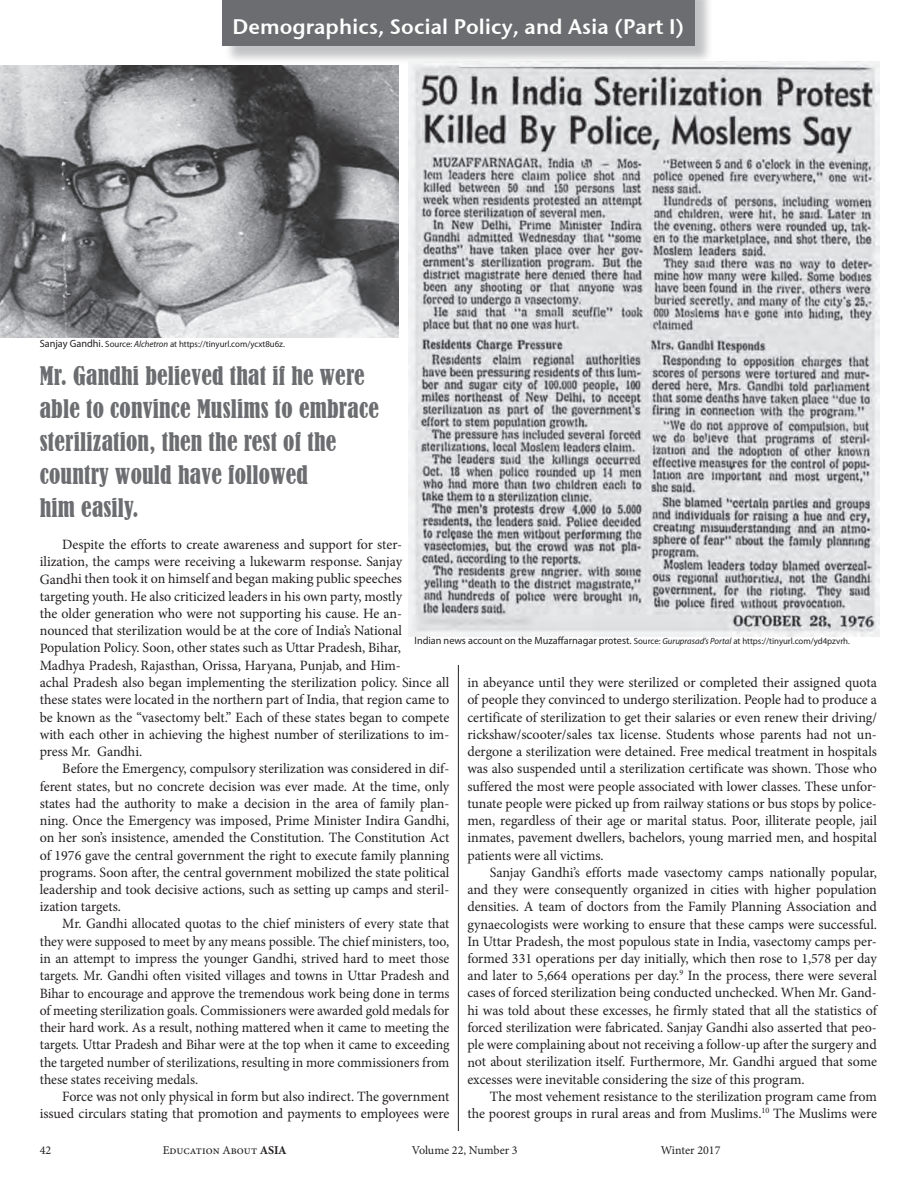
<style>
.page{position:relative;width:918px;height:1188px;background:#fff}
.page>*{position:absolute;margin:0;border:0;box-sizing:border-box;transform-origin:0 0}
.t1{font:condensed 24px/33px "Bernard";letter-spacing:.01em;color:#6c6d70}
.t2{font:21px "Stone Sans Sem ITCTT Semi";color:#fff}
.t3{font:14.25px/17.2px "Minion Pro";color:#231f20;text-align:justify}
.t4{font:14.25px/17.2px "Minion Pro";color:#231f20;text-align:justify;scale:.96 1}
.t5{font:12px "Minion Pro";color:#231f20}
.t6{font:10.5px "Myriad Pro";color:#231f20}
.t7{font:9px "Myriad Pro";color:#231f20}
.s1{font-size:10.5px}
.s2{font-style:italic}
.s3{font-size:9px}
.s4{font-style:italic;font-size:9px}
.s5{font-weight:700}
</style>
<div class="page">
<div style="left:224px;top:0;width:490px;height:64px;background:#808285;opacity:.48"></div>
<div style="left:222px;top:0;width:473px;height:46px;background:#6c6d70"></div>
<hr style="left:458px;top:665px;width:1px;height:466px;background:#231f20">
<img style="left:409px;top:61px;width:470px;height:575px">
<img style="left:0;top:66px;width:399px;height:271px">
<h2 class="t2" style="left:233px;top:9px;width:453px">Demographics, Social Policy, and Asia (Part I)</h2>
<p class="t7" style="left:40px;top:339px;width:247px"><span class="s1">Sanjay Gandhi.</span> Source: <span class="s2">Alchetron</span> at https://tinyurl.com/ycxt8u6z.</p>
<h1 class="t1" style="left:40px;top:360px;width:341px">Mr. Gandhi believed that if he were able to convince Muslims to embrace sterilization, then the rest of the country would have followed<br>him easily.</h1>
<p class="t3" style="left:40px;top:536px;width:411px;text-align:left;text-indent:22px">Despite the efforts to create awareness and support for ster&shy;ilization, the camps were receiving a lukewarm response. Sanjay<br>Gandhi then took it on himself and began making public speeches targeting youth. He also criticized leaders in his own party, mostly<br>the older generation who were not supporting his cause. He an&shy;nounced that sterilization would be at the core of India’s National Population Policy. Soon, other states such as Uttar Pradesh, Bihar, Madhya Pradesh, Rajasthan, Orissa, Haryana, Punjab, and Him-<br>achal Pradesh also began implementing the sterilization policy. Since all these states were located in the northern part of India, that region came to be known as the “vasectomy belt.” Each of these states began to compete with each other in achieving the highest number of sterilizations to im&shy;press Mr. Gandhi.</p>
<p class="t3" style="left:40px;top:760px;width:411px;text-indent:22px">Before the Emergency, compulsory sterilization was considered in dif&shy;ferent states, but no concrete decision was ever made. At the time, only states had the authority to make a decision in the area of family plan&shy;ning. Once the Emergency was imposed, Prime Minister Indira Gandhi, on her son’s insistence, amended the Constitution. The Constitution Act of 1976 gave the central government the right to execute family planning programs. Soon after, the central government mobilized the state political leadership and took decisive actions, such as setting up camps and steril&shy;ization targets.</p>
<p class="t4" style="left:40px;top:915px;width:428px;text-indent:23px">Mr. Gandhi allocated quotas to the chief ministers of every state that they were supposed to meet by any means possible. The chief ministers, too, in an attempt to impress the younger Gandhi, strived hard to meet those targets. Mr. Gandhi often visited villages and towns in Uttar Pradesh and Bihar to encourage and approve the tremendous work being done in terms of meeting sterilization goals. Commissioners were awarded gold medals for their hard work. As a result, nothing mattered when it came to meeting the targets. Uttar Pradesh and Bihar were at the top when it came to exceeding the targeted number of sterilizations, resulting in more commissioners from these states receiving medals.</p>
<p class="t3" style="left:40px;top:1088px;width:411px;text-align:right">Force was not only physical in form but also indirect. The government issued circulars stating that promotion and payments to employees were</p>
<p class="t6" style="left:414px;top:634px;width:437px">Indian news account on the Muzaffarnagar protest. <span class="s3">Source:</span> <span class="s4">Guruprasad’s Portal</span> <span class="s3">at https://tinyurl.com/yd4pzvrh.</span></p>
<p class="t3" style="left:467px;top:674px;width:411px">in abeyance until they were sterilized or completed their assigned quota of people they convinced to undergo sterilization. People had to produce a certificate of sterilization to get their salaries or even renew their driving/ rickshaw/scooter/sales tax license. Students whose parents had not un&shy;dergone a sterilization were detained. Free medical treatment in hospitals was also suspended until a sterilization certificate was shown. Those who suffered the most were people associated with lower classes. These unfor&shy;tunate people were picked up from railway stations or bus stops by police&shy;men, regardless of their age or marital status. Poor, illiterate people, jail inmates, pavement dwellers, bachelors, young married men, and hospital patients were all victims.</p>
<p class="t3" style="left:467px;top:864px;width:411px;text-indent:22px">Sanjay Gandhi’s efforts made vasectomy camps nationally popular, and they were consequently organized in cities with higher population densities. A team of doctors from the Family Planning Association and gynaecologists were working to ensure that these camps were successful.<br>In Uttar Pradesh, the most populous state in India, vasectomy camps per&shy;formed 331 operations per day initially, which then rose to 1,578 per day and later to 5,664 operations per day.<sup>9</sup> In the process, there were several cases of forced sterilization being conducted unchecked. When Mr. Gand&shy;hi was told about these excesses, he firmly stated that all the statistics of forced sterilization were fabricated. Sanjay Gandhi also asserted that peo&shy;ple were complaining about not receiving a follow-up after the surgery and not about sterilization itself. Furthermore, Mr. Gandhi argued that some excesses were inevitable considering the size of this program.</p>
<p class="t3" style="left:467px;top:1088px;width:411px;text-align:right">The most vehement resistance to the sterilization program came from<br>the poorest groups in rural areas and from Muslims.<sup>10</sup> The Muslims were</p>
<p class="t5" style="left:40px;top:1142px;width:13px">42</p>
<p class="t5" style="left:163px;top:1142px;width:125px">Education About <span class="s5">ASIA</span></p>
<p class="t5" style="left:412px;top:1142px;width:107px">Volume 22, Number 3</p>
<p class="t5" style="left:661px;top:1142px;width:61px">Winter 2017</p>
</div>
